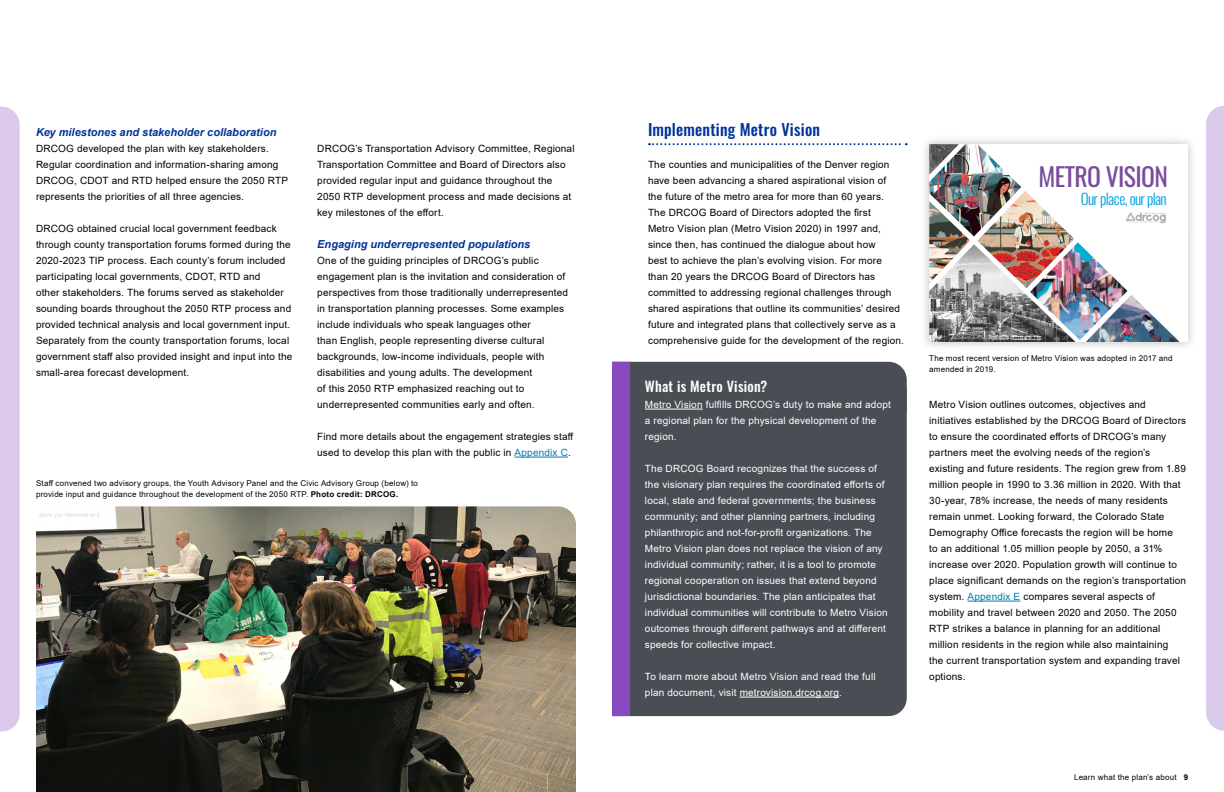
<style>
.page{position:relative;width:1224px;height:792px;background:#fff}
.page>*{position:absolute;margin:0;border:0;box-sizing:border-box;transform-origin:0 0}
.t1{font:25.7px "Oswald";letter-spacing:-.025em;color:#794c9e}
.Heading_1{font:500 16px "Oswald";letter-spacing:.01em;color:#039}
.t2{font:300 15.1px "Oswald";letter-spacing:-.045em;color:#00a0dd}
.Body_Text{font:500 14px "Oswald";letter-spacing:.015em;color:#fff}
.Heading_3{font:italic 700 11px "Arial";color:#039}
.Body_Text-2{font:10px/16px "Arial";letter-spacing:.02em;color:#000}
.Body_Text-3{font:10px/16px "Arial";letter-spacing:.02em;color:#fff}
.Caption_Text{font:8px/11px "Arial";letter-spacing:.025em;color:#000}
.s1{color:#007faf}
.s2{font-weight:700}
</style>
<div class="page">
<div style="left:0;top:107px;width:20px;height:625px;background:#dbc9eb"></div>
<svg style="left:1206px;top:106px;width:18px;height:625px"></svg>
<hr style="left:515px;top:457px;width:53px;height:1px;background:#007faf">
<img style="left:36px;top:506px;width:540px;height:286px">
<svg style="left:649px;top:143px;width:258px;height:2px"></svg>
<svg style="left:630px;top:362px;width:277px;height:25px"></svg>
<div style="left:612px;top:362px;width:18px;height:57px;background:#874abf"></div>
<div style="left:630px;top:387px;width:277px;height:329px;background:#494e54"></div>
<div style="left:612px;top:383px;width:18px;height:333px;background:#874abf"></div>
<hr style="left:967px;top:601px;width:53px;height:1px;background:#007faf">
<div style="left:919px;top:134px;width:279px;height:218px;background:#000;opacity:.25"></div>
<div style="left:929px;top:144px;width:259px;height:198px;background:#fff"></div>
<img style="left:929px;top:144px;width:92px;height:92px">
<img style="left:977px;top:191px;width:97px;height:97px">
<img style="left:1030px;top:242px;width:97px;height:98px">
<img style="left:1086px;top:295px;width:94px;height:47px">
<img style="left:929px;top:201px;width:41px;height:82px">
<img style="left:929px;top:144px;width:30px;height:31px">
<img style="left:956px;top:244px;width:33px;height:98px">
<img style="left:944px;top:263px;width:12px;height:79px">
<img style="left:989px;top:259px;width:12px;height:83px">
<img style="left:933px;top:275px;width:12px;height:67px">
<img style="left:1000px;top:270px;width:12px;height:72px">
<img style="left:929px;top:287px;width:4px;height:55px">
<img style="left:1012px;top:280px;width:11px;height:62px">
<img style="left:1023px;top:291px;width:11px;height:51px">
<img style="left:1034px;top:302px;width:11px;height:40px">
<img style="left:1045px;top:313px;width:12px;height:29px">
<img style="left:1056px;top:324px;width:12px;height:18px">
<svg style="left:1068px;top:334px;width:7px;height:8px"></svg>
<svg style="left:1126px;top:212px;width:40px;height:11px"></svg>
<div style="left:640px;top:366px;width:259px;height:336px;background:#494e54"></div>
<hr style="left:645px;top:409px;width:58px;height:1px;background:#fff">
<hr style="left:740px;top:697px;width:99px;height:1px;background:#fff">
<h2 class="Heading_3" style="left:36px;top:125px;width:242px">Key milestones and stakeholder collaboration</h2>
<p class="Body_Text-2" style="left:36px;top:140px;width:254px">DRCOG developed the plan with key stakeholders.<br>Regular coordination and information-sharing among DRCOG, CDOT and RTD helped ensure the 2050 RTP represents the priorities of all three agencies.</p>
<p class="Body_Text-2" style="left:36px;top:220px;width:258px">DRCOG obtained crucial local government feedback through county transportation forums formed during the 2020-2023 TIP process. Each county’s forum included participating local governments, CDOT, RTD and<br>other stakeholders. The forums served as stakeholder sounding boards throughout the 2050 RTP process and provided technical analysis and local government input.<br>Separately from the county transportation forums, local government staff also provided insight and input into the small-area forecast development.</p>
<p class="Body_Text-2" style="left:317px;top:140px;width:259px">DRCOG’s Transportation Advisory Committee, Regional Transportation Committee and Board of Directors also provided regular input and guidance throughout the 2050 RTP development process and made decisions at key milestones of the effort.</p>
<h2 class="Heading_3" style="left:317px;top:237px;width:215px">Engaging underrepresented populations</h2>
<p class="Body_Text-2" style="left:317px;top:252px;width:252px">One of the guiding principles of DRCOG’s public engagement plan is the invitation and consideration of perspectives from those traditionally underrepresented in transportation planning processes. Some examples include individuals who speak languages other<br>than English, people representing diverse cultural backgrounds, low-income individuals, people with disabilities and young adults. The development<br>of this 2050 RTP emphasized reaching out to underrepresented communities early and often.</p>
<p class="Body_Text-2" style="left:317px;top:428px;width:258px">Find more details about the engagement strategies staff used to develop this plan with the public in <span class="s1">Appendix C</span>.</p>
<p class="Caption_Text" style="left:36px;top:478px;width:384px">Staff convened two advisory groups, the Youth Advisory Panel and the Civic Advisory Group (below) to provide input and guidance throughout the development of the 2050 RTP. <span class="s2">Photo credit: DRCOG.</span></p>
<h1 class="Heading_1" style="left:648px;top:121px;width:174px">Implementing Metro Vision</h1>
<p class="Body_Text-2" style="left:648px;top:156px;width:258px">The counties and municipalities of the Denver region have been advancing a shared aspirational vision of<br>the future of the metro area for more than 60 years.<br>The DRCOG Board of Directors adopted the first<br>Metro Vision plan (Metro Vision 2020) in 1997 and, since then, has continued the dialogue about how<br>best to achieve the plan’s evolving vision. For more than 20 years the DRCOG Board of Directors has committed to addressing regional challenges through shared aspirations that outline its communities’ desired future and integrated plans that collectively serve as a comprehensive guide for the development of the region.</p>
<h3 class="Body_Text" style="left:648px;top:379px;width:124px">What is Metro Vision?</h3>
<p class="Body_Text-3" style="left:648px;top:396px;width:250px">Metro Vision fulfills DRCOG’s duty to make and adopt a regional plan for the physical development of the region.</p>
<p class="Body_Text-3" style="left:648px;top:460px;width:244px">The DRCOG Board recognizes that the success of the visionary plan requires the coordinated efforts of local, state and federal governments; the business community; and other planning partners, including philanthropic and not-for-profit organizations. The Metro Vision plan does not replace the vision of any individual community; rather, it is a tool to promote regional cooperation on issues that extend beyond jurisdictional boundaries. The plan anticipates that individual communities wi l contribute to Metro Vision outcomes through different pathways and at different speeds for co lective impact.</p>
<p class="Body_Text-3" style="left:648px;top:668px;width:232px">To learn more about Metro Vision and read the fu l plan document, visit</p>
<p class="Body_Text" style="left:645px;top:379px;width:124px">What is Metro Vision?</p>
<p class="Body_Text-3" style="left:645px;top:396px;width:247px">Metro Vision fulfills DRCOG’s duty to make and adopt a regional plan for the physical development of the region.</p>
<p class="Body_Text-3" style="left:645px;top:460px;width:244px">The DRCOG Board recognizes that the success of the visionary plan requires the coordinated efforts of local, state and federal governments; the business community; and other planning partners, including philanthropic and not-for-profit organizations. The Metro Vision plan does not replace the vision of any individual community; rather, it is a tool to promote regional cooperation on issues that extend beyond jurisdictional boundaries. The plan anticipates that individual communities will contribute to Metro Vision outcomes through different pathways and at different speeds for collective impact.</p>
<p class="Body_Text-3" style="left:645px;top:668px;width:232px">To learn more about Metro Vision and read the full plan document, visit metrovision.drcog.org.</p>
<p class="t1" style="left:1038px;top:154px;width:131px">METRO VISION</p>
<p class="t2" style="left:1081px;top:186px;width:88px">Our place, our plan</p>
<p class="Caption_Text" style="left:929px;top:353px;width:245px">The most recent version of Metro Vision was adopted in 2017 and amended in 2019.</p>
<p class="Body_Text-2" style="left:929px;top:396px;width:259px">Metro Vision outlines outcomes, objectives and initiatives established by the DRCOG Board of Directors to ensure the coordinated efforts of DRCOG’s many partners meet the evolving needs of the region’s existing and future residents. The region grew from 1.89 million people in 1990 to 3.36 million in 2020. With that 30-year, 78% increase, the needs of many residents remain unmet. Looking forward, the Colorado State Demography Office forecasts the region will be home<br>to an additional 1.05 million people by 2050, a 31% increase over 2020. Population growth will continue to place significant demands on the region’s transportation system. <span class="s1">Appendix E</span> compares several aspects of mobility and travel between 2020 and 2050. The 2050<br>RTP strikes a balance in planning for an additional million residents in the region while also maintaining<br>the current transportation system and expanding travel options.</p>
<p class="Caption_Text" style="left:1074px;top:771px;width:116px">Learn what the plan’s about <span class="s2">9</span></p>
</div>
